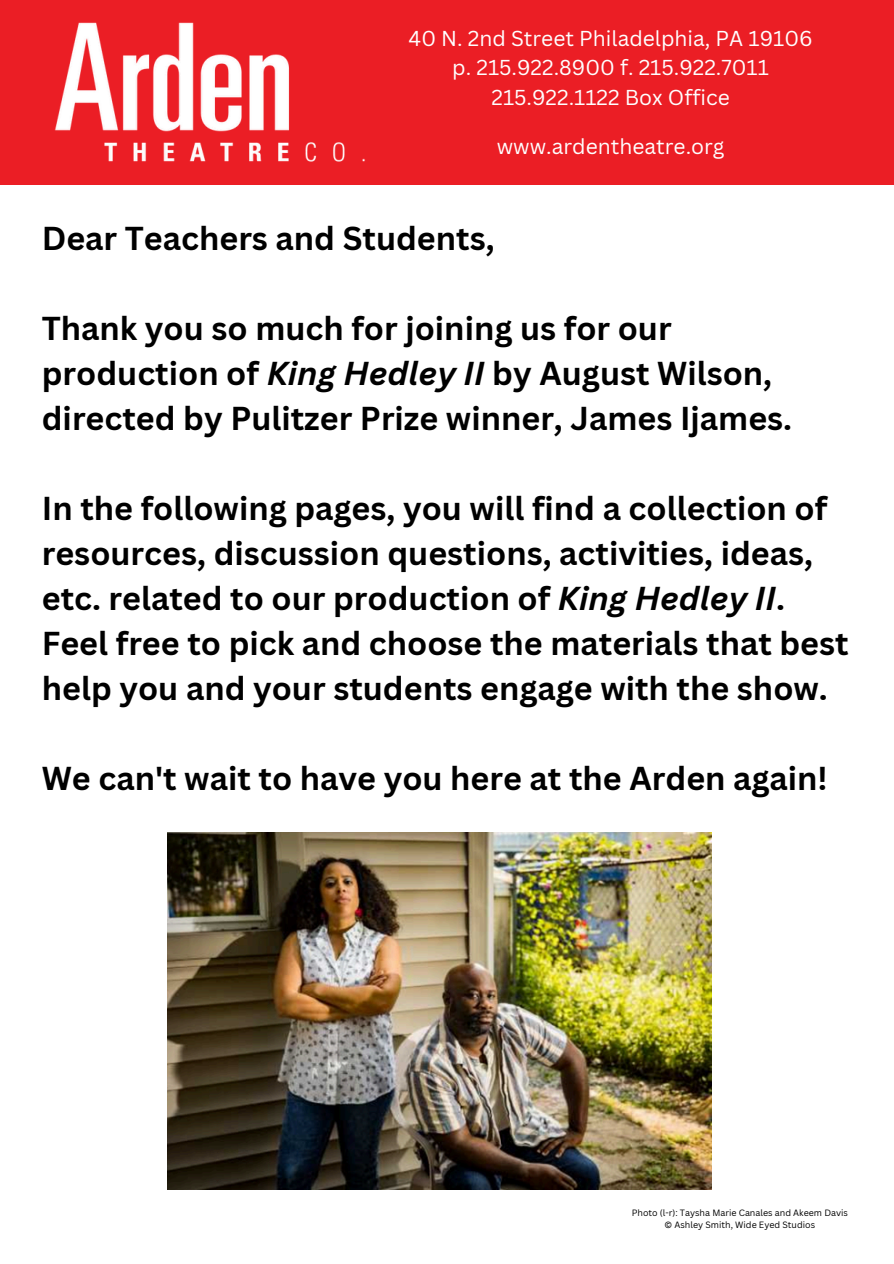
<style>
.page{position:relative;width:894px;height:1264px;background:#fff}
.page>*{position:absolute;margin:0;border:0;box-sizing:border-box;transform-origin:0 0}
.t1{font:700 32.25px/45px "Canva Sans";color:#000}
.t2{font:21px/29.2px "Canva Sans";color:#fff;text-align:center}
.t3{font:8.85px/12.1px "Canva Sans";color:#000;text-align:center}
.s1{font-style:italic}
</style>
<div class="page">
<div style="left:0;top:0;width:893px;height:184px;background:#eb1e25"></div>
<img style="left:26px;top:22px;width:357px;height:163px">
<img style="left:167px;top:832px;width:544px;height:357px">
<h1 class="t2" style="left:408px;top:23px;width:405px">40 N. 2nd Street Philadelphia, PA 19106 p. 215.922.8900 f. 215.922.7011<br>215.922.1122 Box Office</h1>
<h1 class="t2" style="left:496px;top:131px;width:229px">www.ardentheatre.org</h1>
<p class="t1" style="left:42px;top:215px;width:454px">Dear Teachers and Students,</p>
<h2 class="t1" style="left:42px;top:305px;width:751px">Thank you so much for joining us for our production of <span class="s1">King Hedley II</span> by August Wilson, directed by Pulitzer Prize winner, James Ijames.</h2>
<h2 class="t1" style="left:42px;top:485px;width:808px">In the following pages, you will find a collection of resources, discussion questions, activities, ideas, etc. related to our production of <span class="s1">King Hedley II</span>.<br>Feel free to pick and choose the materials that best help you and your students engage with the show.</h2>
<p class="t1" style="left:42px;top:755px;width:787px">We can't wait to have you here at the Arden again!</p>
<h1 class="t3" style="left:631px;top:1206px;width:218px">Photo (l-r): Taysha Marie Canales and Akeem Davis © Ashley Smith, Wide Eyed Studios</h1>
</div>
